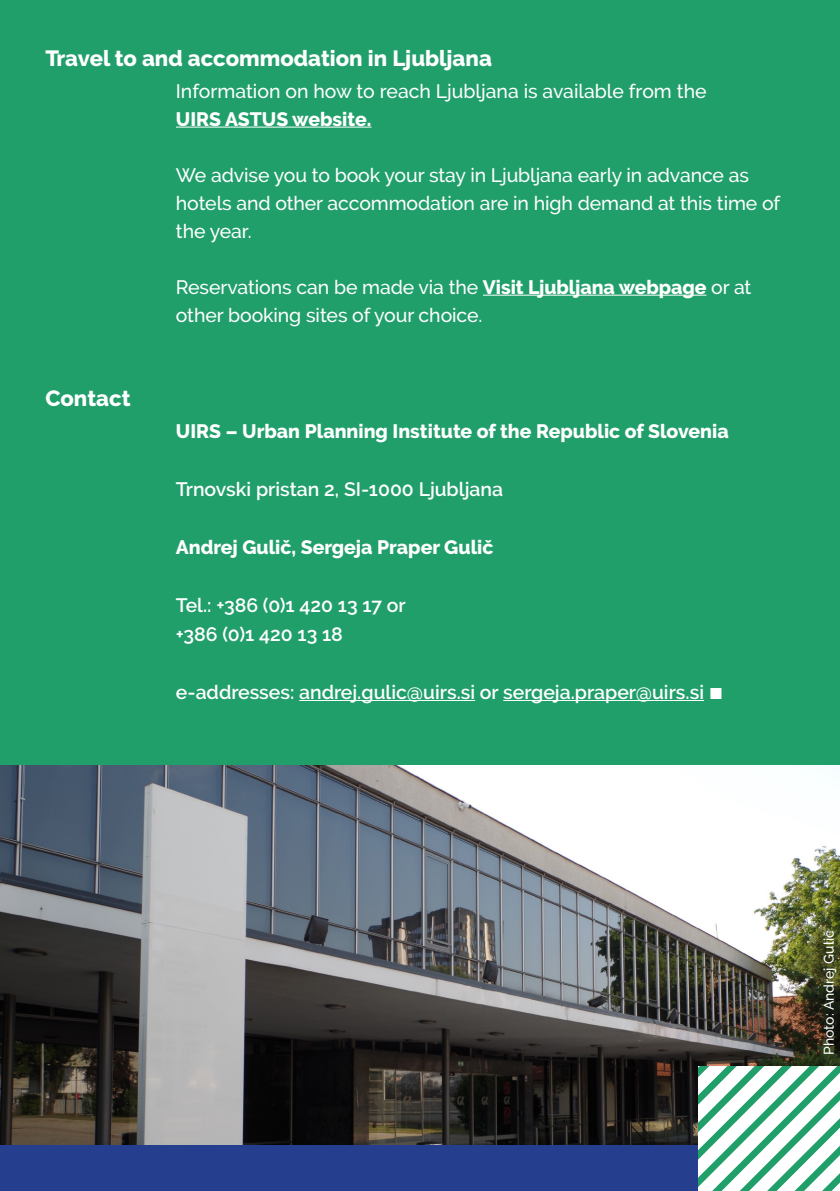
<style>
.page{position:relative;width:840px;height:1191px;background:#fff}
.page>*{position:absolute;margin:0;border:0;box-sizing:border-box;transform-origin:0 0}
.t1{font:800 22px "Raleway";color:#fff}
.t2{font:500 19.4px/28px "Raleway";letter-spacing:-.005em;color:#fff}
.t3{font:600 19.4px "Raleway";color:#fff}
.t4{font:800 19.4px "Raleway";color:#fff}
.t5{font:500 14px "Raleway";color:#fff}
.s1{font-weight:800}
.s2{font-family:"Literata";font-weight:400}
</style>
<div class="page">
<div style="left:0;top:0;width:839px;height:1191px;background:#219f6b"></div>
<hr style="left:176px;top:127px;width:195px;height:1px;background:#fff">
<hr style="left:482px;top:295px;width:224px;height:1px;background:#fff">
<hr style="left:299px;top:700px;width:176px;height:1px;background:#fff">
<hr style="left:503px;top:700px;width:200px;height:1px;background:#fff">
<img style="left:0;top:765px;width:839px;height:380px">
<div style="left:0;top:1145px;width:839px;height:46px;background:#253f8e"></div>
<svg style="left:697px;top:1066px;width:142px;height:125px"></svg>
<p class="t1" style="left:45px;top:46px;width:448px">Travel to and accommodation in Ljubljana</p>
<p class="t2" style="left:176px;top:77px;width:532px">Information on how to reach Ljubljana is available from the</p>
<p class="t4" style="left:176px;top:108px;width:197px">UIRS ASTUS website.</p>
<p class="t1" style="left:45px;top:386px;width:87px">Contact</p>
<p class="t2" style="left:176px;top:161px;width:605px">We advise you to book your stay in Ljubljana early in advance as hotels and other accommodation are in high demand at this time of the year.</p>
<p class="t2" style="left:176px;top:273px;width:576px">Reservations can be made via the <span class="s1">Visit Ljubljana webpage</span> or at other booking sites of your choice.</p>
<p class="t4" style="left:176px;top:420px;width:554px">UIRS – Urban Planning Institute of the Republic of Slovenia</p>
<p class="t3" style="left:176px;top:478px;width:328px">Trnovski pristan 2, SI-1000 Ljubljana</p>
<p class="t4" style="left:176px;top:536px;width:319px">Andrej Gulič, Sergeja Praper Gulič</p>
<p class="t3" style="left:176px;top:594px;width:231px">Tel.: +386 (0)1 420 13 17 or</p>
<p class="t3" style="left:176px;top:623px;width:168px">+386 (0)1 420 13 18</p>
<p class="t3" style="left:176px;top:681px;width:548px">e-addresses: andrej.gulic@uirs.si or sergeja.praper@uirs.si <span class="s2">■</span></p>
<p class="t5" style="left:820px;top:1054px;width:126px;rotate:-90deg">Photo: Andrej Gulič</p>
</div>
